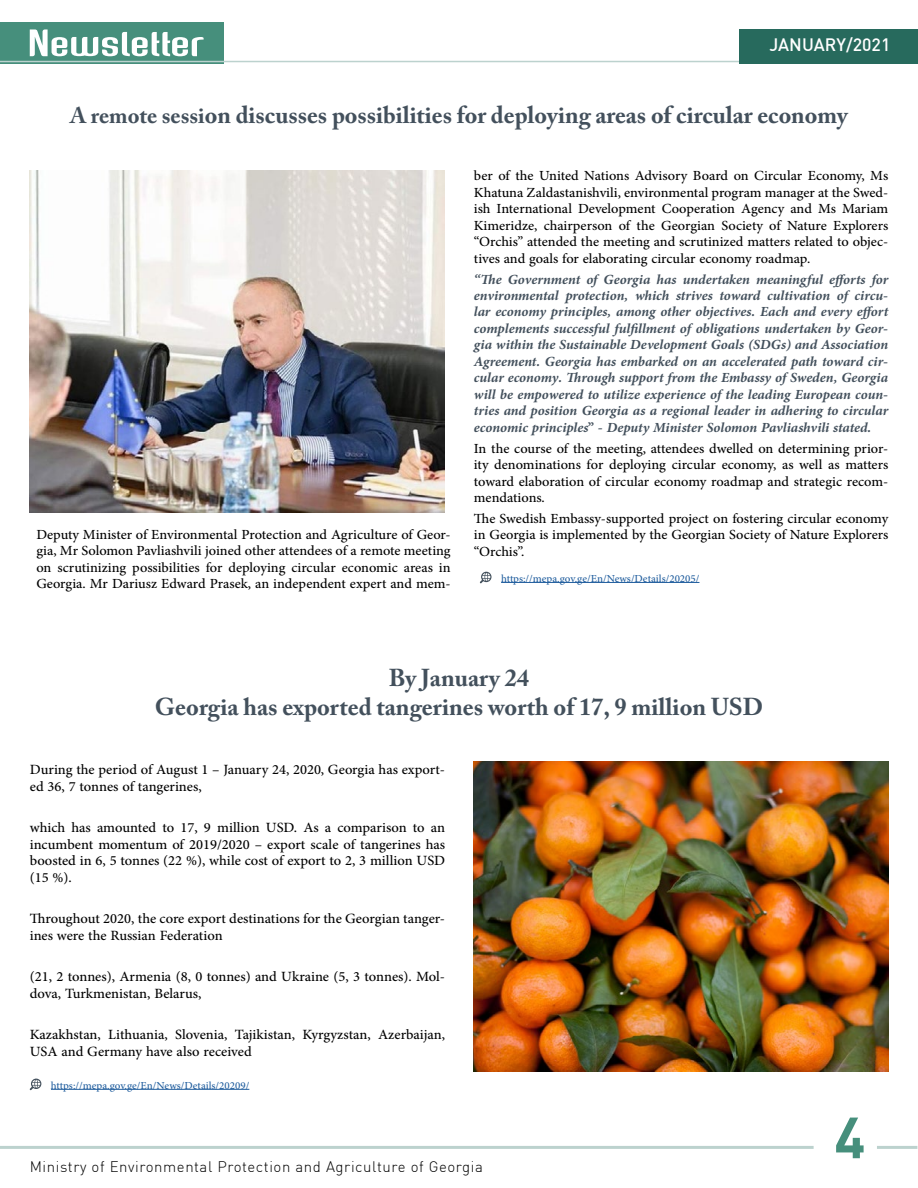
<style>
.page{position:relative;width:918px;height:1188px;background:#fff}
.page>*{position:absolute;margin:0;border:0;box-sizing:border-box;transform-origin:0 0}
.t1{font:700 57.15px "DIN";color:#468f7c}
.t2{font:700 24.3px/28.5px "Adobe Caslon Pro";color:#43505c;text-align:center}
.t3{font:700 24px "Adobe Caslon Pro";color:#43505c}
.t4{font:19.8px/16.5px "Adobe Arabic";color:#000}
.t5{font:19.5px/16.5px "Adobe Arabic";color:#000;text-align:justify}
.t6{font:italic 700 19.5px/16.5px "Adobe Arabic";color:#43505c;text-align:justify}
.t7{font:500 17.7px "DIN";color:#fff}
.t8{font:15px "Adobe Arabic";color:#215e9e}
.t9{font:300 15px "DIN";letter-spacing:.04em;color:#000}
.s1{font-size:22.5px}
</style>
<div class="page">
<div style="left:0;top:22px;width:223px;height:42px;background:#468f7c"></div>
<hr style="left:0;top:1146px;width:814px;height:3px;background:#bcd2ce">
<hr style="left:877px;top:1146px;width:40px;height:3px;background:#bcd2ce">
<svg style="left:30px;top:29px;width:174px;height:27px"></svg>
<hr style="left:0;top:61px;width:918px;height:1px;background:#bcd2ce">
<div style="left:739px;top:29px;width:179px;height:35px;background:#276a5d"></div>
<hr style="left:51px;top:1089px;width:198px;height:1px;background:#215e9e">
<svg style="left:30px;top:1079px;width:11px;height:11px"></svg>
<hr style="left:501px;top:582px;width:198px;height:1px;background:#215e9e">
<svg style="left:480px;top:572px;width:12px;height:11px"></svg>
<img style="left:30px;top:171px;width:414px;height:342px">
<img style="left:474px;top:762px;width:414px;height:310px">
<p class="t7" style="left:770px;top:33px;width:122px">JANUARY/2021</p>
<p class="t3" style="left:70px;top:100px;width:779px"><span class="s1">A remote sessi</span>on discusses possibilities for deploying areas of circular economy</p>
<p class="t5" style="left:36px;top:524px;width:416px">Deputy Minister of Environmental Protection and Agriculture of Geor&shy;gia, Mr Solomon Pavliashvili joined other attendees of a remote meeting on scrutinizing possibilities for deploying circular economic areas in Georgia. Mr Dariusz Edward Prasek, an independent expert and mem-</p>
<p class="t5" style="left:474px;top:165px;width:416px">ber of the United Nations Advisory Board on Circular Economy, Ms Khatuna Zaldastanishvili, environmental program manager at the Swed&shy;ish International Development Cooperation Agency and Ms Mariam Kimeridze, chairperson of the Georgian Society of Nature Explorers “Orchis” attended the meeting and scrutinized matters related to objec&shy;tives and goals for elaborating circular economy roadmap.</p>
<p class="t6" style="left:474px;top:269px;width:416px">“The Government of Georgia has undertaken meaningful efforts for environmental protection, which strives toward cultivation of circu&shy;lar economy principles, among other objectives. Each and every effort complements successful fulfillment of obligations undertaken by Geor&shy;gia within the Sustainable Development Goals (SDGs) and Association Agreement. Georgia has embarked on an accelerated path toward cir&shy;cular economy. Through support from the Embassy of Sweden, Georgia will be empowered to utilize experience of the leading European coun&shy;tries and position Georgia as a regional leader in adhering to circular economic principles” - Deputy Minister Solomon Pavliashvili stated.</p>
<p class="t5" style="left:474px;top:438px;width:416px">In the course of the meeting, attendees dwelled on determining prior&shy;ity denominations for deploying circular economy, as well as matters toward elaboration of circular economy roadmap and strategic recom&shy;mendations.</p>
<p class="t5" style="left:474px;top:508px;width:416px">The Swedish Embassy-supported project on fostering circular economy in Georgia is implemented by the Georgian Society of Nature Explorers “Orchis”.</p>
<p class="t8" style="left:501px;top:568px;width:200px">https://mepa.gov.ge/En/News/Details/20205/</p>
<p class="t2" style="left:155px;top:663px;width:610px">By January 24<br>Georgia has exported tangerines worth of 17, 9 million USD</p>
<p class="t4" style="left:30px;top:759px;width:417px">During the period of August 1 – January 24, 2020, Georgia has export&shy;ed 36, 7 tonnes of tangerines,</p>
<p class="t4" style="left:30px;top:817px;width:417px;text-align:justify">which has amounted to 17, 9 million USD. As a comparison to an incumbent momentum of 2019/2020 – export scale of tangerines has boosted in 6, 5 tonnes (22 %), while cost of export to 2, 3 million USD (15 %).</p>
<p class="t4" style="left:30px;top:908px;width:417px">Throughout 2020, the core export destinations for the Georgian tanger&shy;ines were the Russian Federation</p>
<p class="t4" style="left:30px;top:966px;width:417px">(21, 2 tonnes), Armenia (8, 0 tonnes) and Ukraine (5, 3 tonnes). Mol&shy;dova, Turkmenistan, Belarus,</p>
<p class="t4" style="left:30px;top:1024px;width:417px">Kazakhstan, Lithuania, Slovenia, Tajikistan, Kyrgyzstan, Azerbaijan,<br>USA and Germany have also received</p>
<p class="t8" style="left:51px;top:1075px;width:200px">https://mepa.gov.ge/En/News/Details/20209/</p>
<p class="t9" style="left:30px;top:1157px;width:455px">Ministry of Environmental Protection and Agriculture of Georgia</p>
<h1 class="t1" style="left:834px;top:1100px;width:33px">4</h1>
</div>
